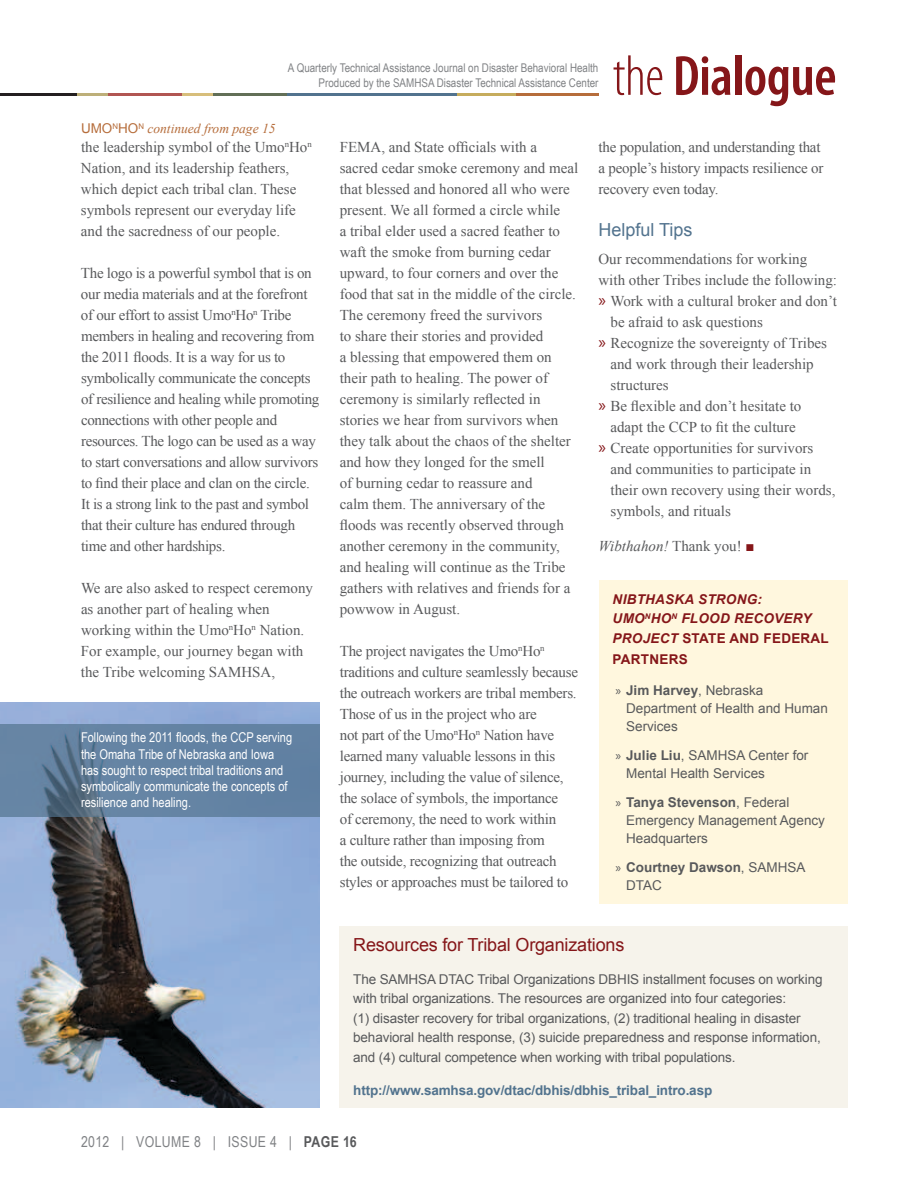
<style>
.page{position:relative;width:918px;height:1188px;background:#fff}
.page>*{position:absolute;margin:0;border:0;box-sizing:border-box;transform-origin:0 0}
.t1{font:600 condensed 57px "Myriad Pro";letter-spacing:-.01em;color:#851619}
.Heading_2{font:18px "Arial";letter-spacing:-.01em;color:#851619}
.Heading_2-2{font:18px "Arial";color:#52738e}
.Body_Text{font:15px/21px "Times New Roman";color:#58595b}
.body_before_bullets{font:15px/21px "Times New Roman";letter-spacing:-.015em;color:#58595b}
.Body_Text-2{font:15px/21px "Times New Roman";letter-spacing:-.02em;color:#58595b}
.bulleted_body{font:15px/21px "Times New Roman";color:#58595b}
.bulleted_body_last{font:15px/21px "Times New Roman";color:#58595b}
.t2{font:15px "Arial Narrow";letter-spacing:.025em;color:#808285}
.Body_Text-3{font:italic 15px "Times New Roman";color:#58595b}
.Heading_2-3{font:13.5px/19.5px "Arial";letter-spacing:-.01em;color:#58595b}
.Photo_Caption{font:13.5px/16.2px "Arial Narrow";color:#fff}
.sidebar_bullet{font:13.5px/18px "Arial";color:#58595b}
.body_after_h1{font:italic 700 13.5px/19.5px "Arial";letter-spacing:.02em;color:#851619}
.Heading_2-4{font:700 13.5px "Arial";letter-spacing:-.01em;color:#52738e}
.t3{font:italic 13.5px "Times New Roman";color:#b66d3b}
.sidebar_bullet-2{font:700 13.5px/18px "Arial";color:#58595b}
.body_after_h1-2{font:700 13.5px "Arial";letter-spacing:.02em;color:#851619}
.t4{font:12px/14.2px "Arial Narrow";color:#808285;text-align:right}
.s1{font-weight:300}
.s2{font-family:"Arial";font-style:normal}
.s3{font-family:"Myriad Pro";font-size:18px;color:#851619}
.s4{font-style:normal}
.s5{font-style:normal;color:#851619}
.s6{font-family:"Myriad Pro"}
.s7{font-weight:700}
.s8{font-family:"Myriad Pro";font-weight:400}
.s9{font-weight:400}
.s10{font-weight:700;color:#58595b}
</style>
<div class="page">
<hr style="left:515px;top:93px;width:83px;height:3px;background:#b66d3b">
<hr style="left:287px;top:93px;width:172px;height:3px;background:#52738e">
<hr style="left:457px;top:93px;width:59px;height:3px;background:#c6ac5d">
<hr style="left:212px;top:93px;width:75px;height:3px;background:#626f57">
<hr style="left:107px;top:93px;width:75px;height:3px;background:#b15652">
<hr style="left:182px;top:93px;width:30px;height:3px;background:#d7be7b">
<hr style="left:0;top:93px;width:77px;height:3px;background:#231f20">
<hr style="left:77px;top:93px;width:31px;height:3px;background:#bdaf79">
<img style="left:0;top:702px;width:320px;height:405px">
<div style="left:599px;top:580px;width:249px;height:324px;background:#fff7de"></div>
<div style="left:340px;top:927px;width:508px;height:181px;background:#f6f3eb"></div>
<svg style="left:0;top:724px;width:320px;height:93px;fill:#6483a3"></svg>
<p class="t4" style="left:288px;top:61px;width:312px">A Quarterly Technical Assistance Journal on Disaster Behavioral Health<br>Produced by the SAMHSA Disaster Technical Assistance Center</p>
<p class="t1" style="left:613px;top:45px;width:225px"><span class="s1">the</span> Dialogue</p>
<p class="Body_Text" style="left:81px;top:137px;width:232px">the leadership symbol of the Umo<sup>n</sup>Ho<sup>n </sup>Nation, and its leadership feathers, which depict each tribal clan. These symbols represent our everyday life and the sacredness of our people.</p>
<p class="Body_Text-2" style="left:81px;top:263px;width:240px">The logo is a powerful symbol that is on our media materials and at the forefront of our effort to assist Umo<sup>n</sup>Ho<sup>n</sup> Tribe members in healing and recovering from the 2011 floods. It is a way for us to symbolically communicate the concepts of resilience and healing while promoting connections with other people and resources. The logo can be used as a way to start conversations and allow survivors to find their place and clan on the circle.<br>It is a strong link to the past and symbol that their culture has endured through time and other hardships.</p>
<p class="Body_Text" style="left:81px;top:578px;width:234px">We are also asked to respect ceremony as another part of healing when working within the Umo<sup>n</sup>Ho<sup>n</sup> Nation.<br>For example, our journey began with the Tribe welcoming SAMHSA,</p>
<p class="t3" style="left:81px;top:119px;width:196px"><span class="s2">UMO</span><sup>N</sup><span class="s2">HO</span><sup>N</sup> continued from page 15</p>
<p class="Body_Text" style="left:340px;top:137px;width:240px">FEMA, and State officials with a sacred cedar smoke ceremony and meal that blessed and honored all who were present. We all formed a circle while<br>a tribal elder used a sacred feather to waft the smoke from burning cedar upward, to four corners and over the food that sat in the middle of the circle.<br>The ceremony freed the survivors<br>to share their stories and provided<br>a blessing that empowered them on their path to healing. The power of ceremony is similarly reflected in stories we hear from survivors when they talk about the chaos of the shelter and how they longed for the smell<br>of burning cedar to reassure and<br>calm them. The anniversary of the floods was recently observed through another ceremony in the community, and healing will continue as the Tribe gathers with relatives and friends for a powwow in August.</p>
<p class="body_before_bullets" style="left:340px;top:641px;width:240px">The project navigates the Umo<sup>n</sup>Ho<sup>n </sup>traditions and culture seamlessly because the outreach workers are tribal members.<br>Those of us in the project who are<br>not part of the Umo<sup>n</sup>Ho<sup>n</sup> Nation have learned many valuable lessons in this journey, including the value of silence, the solace of symbols, the importance<br>of ceremony, the need to work within<br>a culture rather than imposing from<br>the outside, recognizing that outreach styles or approaches must be tailored to</p>
<p class="body_before_bullets" style="left:598px;top:137px;width:226px">the population, and understanding that a people’s history impacts resilience or recovery even today.</p>
<h2 class="Heading_2-2" style="left:598px;top:218px;width:96px">Helpful Tips</h2>
<p class="body_before_bullets" style="left:598px;top:248px;width:240px">Our recommendations for working with other Tribes include the following:</p>
<p class="bulleted_body" style="left:610px;top:290px;width:228px;text-indent:-12px"><span class="s3">»</span> Work with a cultural broker and don’t be afraid to ask questions</p>
<p class="bulleted_body" style="left:610px;top:332px;width:218px;text-indent:-12px"><span class="s3">»</span> Recognize the sovereignty of Tribes and work through their leadership structures</p>
<p class="bulleted_body" style="left:598px;top:395px;width:204px;text-align:center"><span class="s3">»</span> Be flexible and don’t hesitate to adapt the CCP to fit the culture</p>
<p class="bulleted_body_last" style="left:610px;top:437px;width:226px;text-indent:-12px"><span class="s3">»</span> Create opportunities for survivors and communities to participate in their own recovery using their words, symbols, and rituals</p>
<p class="Body_Text-3" style="left:598px;top:535px;width:158px">Wibthahon! <span class="s4">Thank you!</span> <span class="s5">■</span></p>
<p class="body_after_h1" style="left:613px;top:590px;width:218px">NIBTHASKA STRONG:<br>UMO<sup>N</sup>HO<sup>N</sup> FLOOD RECOVERY<br>PROJECT <span class="s4">STATE AND FEDERAL</span></p>
<p class="body_after_h1-2" style="left:613px;top:650px;width:77px">PARTNERS</p>
<p class="sidebar_bullet" style="left:626px;top:682px;width:203px;text-indent:-11px"><span class="s6">»</span> <span class="s7">Jim Harvey</span>, Nebraska<br>Department of Health and Human<br>Services</p>
<p class="sidebar_bullet" style="left:626px;top:747px;width:184px;text-indent:-11px"><span class="s6">»</span> <span class="s7">Julie Liu</span>, SAMHSA Center for<br>Mental Health Services</p>
<p class="sidebar_bullet" style="left:626px;top:793px;width:200px;text-indent:-11px"><span class="s6">»</span> <span class="s7">Tanya Stevenson</span>, Federal<br>Emergency Management Agency<br>Headquarters</p>
<p class="sidebar_bullet-2" style="left:626px;top:858px;width:181px;text-indent:-11px"><span class="s8">»</span> Courtney Dawson<span class="s9">, SAMHSA<br>DTAC</span></p>
<p class="Photo_Caption" style="left:81px;top:729px;width:213px">Following the 2011 floods, the CCP serving the Omaha Tribe of Nebraska and Iowa has sought to respect tribal traditions and symbolically communicate the concepts of resilience and healing.</p>
<h2 class="Heading_2" style="left:353px;top:933px;width:273px">Resources for Tribal Organizations</h2>
<h2 class="Heading_2-3" style="left:353px;top:969px;width:471px">The SAMHSA DTAC Tribal Organizations DBHIS installment focuses on working with tribal organizations. The resources are organized into four categories:<br>(1) disaster recovery for tribal organizations, (2) traditional healing in disaster behavioral health response, (3) suicide preparedness and response information, and (4) cultural competence when working with tribal populations.</h2>
<h2 class="Heading_2-4" style="left:353px;top:1081px;width:361px">http://www.samhsa.gov/dtac/dbhis/dbhis_tribal_intro.asp</h2>
<p class="t2" style="left:81px;top:1131px;width:277px">2012 | VOLUME 8 | ISSUE 4 | <span class="s10">PAGE 16</span></p>
</div>
